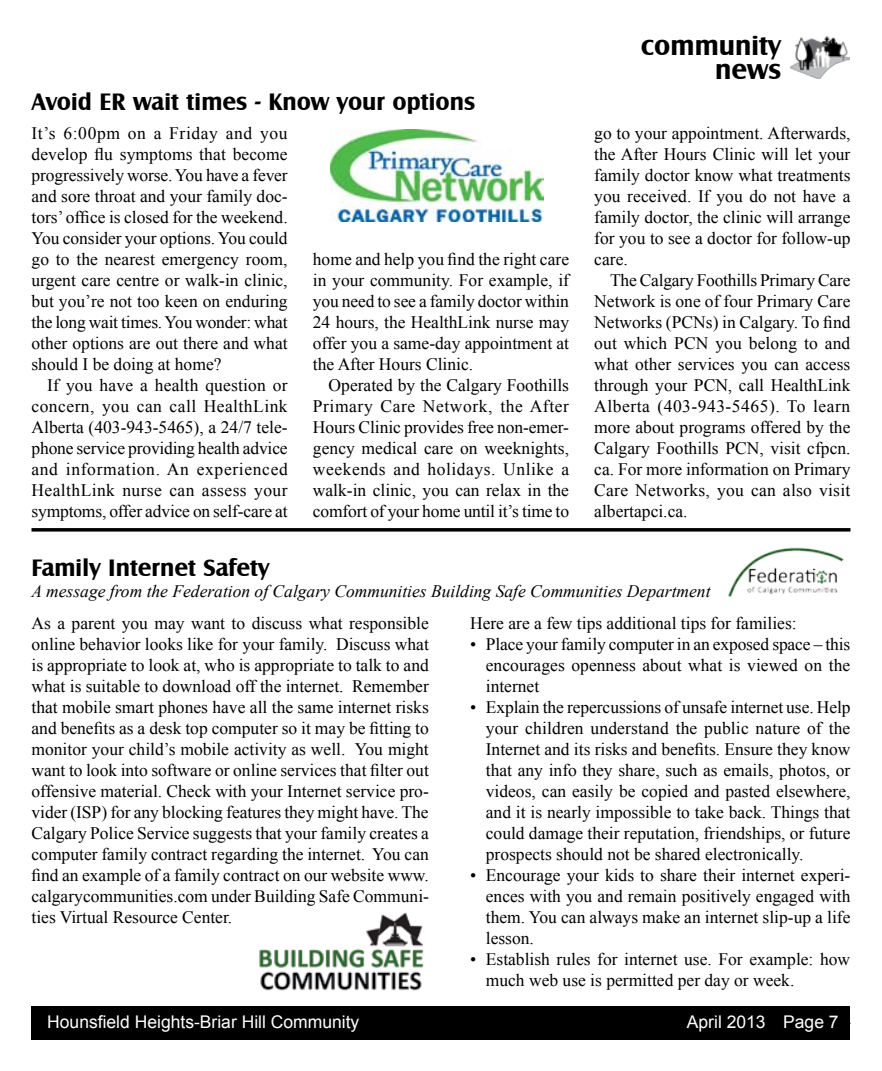
<style>
.page{position:relative;width:882px;height:1071px;background:#fff}
.page>*{position:absolute;margin:0;border:0;box-sizing:border-box;transform-origin:0 0}
.t1{font:700 28px/24.5px "Castle T";color:#000;text-align:right}
.t2{font:700 24.5px "Castle T";color:#000}
.t3{font:17.5px/21px "Times New Roman";color:#000;text-align:justify}
.t4{font:italic 17.5px "Times New Roman";color:#000}
.t5{font:17.5px "Arial";color:#fff}
</style>
<div class="page">
<div style="left:32px;top:1006px;width:818px;height:34px;background:#000"></div>
<img style="left:791px;top:37px;width:58px;height:42px">
<img style="left:331px;top:130px;width:212px;height:92px">
<img style="left:728px;top:547px;width:116px;height:50px">
<img style="left:259px;top:912px;width:165px;height:79px">
<svg style="left:32px;top:528px;width:818px;height:4px;background:#1f1f1f"></svg>
<h2 class="t2" style="left:32px;top:88px;width:445px">Avoid ER wait times - Know your options</h2>
<h1 class="t1" style="left:641px;top:33px;width:142px">community news</h1>
<p class="t3" style="left:32px;top:122px;width:258px">It’s 6:00pm on a Friday and you develop flu symptoms that become progressively worse. You have a fever and sore throat and your family doc&shy;tors’ office is closed for the weekend.<br>You consider your options. You could go to the nearest emergency room, urgent care centre or walk-in clinic, but you’re not too keen on enduring the long wait times. You wonder: what other options are out there and what should I be doing at home?</p>
<p class="t3" style="left:32px;top:374px;width:258px;text-indent:16px">If you have a health question or concern, you can call HealthLink Alberta (403-943-5465), a 24/7 tele&shy;phone service providing health advice and information. An experienced HealthLink nurse can assess your symptoms, offer advice on self-care at</p>
<h2 class="t2" style="left:32px;top:554px;width:239px">Family Internet Safety</h2>
<p class="t4" style="left:32px;top:579px;width:681px">A message from the Federation of Calgary Communities Building Safe Communities Department</p>
<p class="t3" style="left:470px;top:612px;width:328px">Here are a few tips additional tips for families:</p>
<p class="t3" style="left:486px;top:633px;width:366px;text-indent:-16px">• Place your family computer in an exposed space – this encourages openness about what is viewed on the internet</p>
<p class="t3" style="left:486px;top:696px;width:366px;text-indent:-16px">• Explain the repercussions of unsafe internet use. Help your children understand the public nature of the Internet and its risks and benefits. Ensure they know that any info they share, such as emails, photos, or videos, can easily be copied and pasted elsewhere, and it is nearly impossible to take back. Things that could damage their reputation, friendships, or future prospects should not be shared electronically.</p>
<p class="t3" style="left:486px;top:864px;width:366px;text-indent:-16px">• Encourage your kids to share their internet experi&shy;ences with you and remain positively engaged with them. You can always make an internet slip-up a life lesson.</p>
<p class="t3" style="left:486px;top:948px;width:366px;text-indent:-16px">• Establish rules for internet use. For example: how much web use is permitted per day or week.</p>
<p class="t3" style="left:594px;top:122px;width:258px">go to your appointment. Afterwards, the After Hours Clinic will let your family doctor know what treatments you received. If you do not have a family doctor, the clinic will arrange for you to see a doctor for follow-up care.</p>
<p class="t3" style="left:594px;top:269px;width:258px;text-indent:16px">The Calgary Foothills Primary Care Network is one of four Primary Care Networks (PCNs) in Calgary. To find out which PCN you belong to and what other services you can access through your PCN, call HealthLink Alberta (403-943-5465). To learn more about programs offered by the Calgary Foothills PCN, visit cfpcn. ca. For more information on Primary Care Networks, you can also visit albertapci.ca.</p>
<p class="t3" style="left:313px;top:249px;width:258px">home and help you find the right care in your community. For example, if you need to see a family doctor within 24 hours, the HealthLink nurse may offer you a same-day appointment at the After Hours Clinic.</p>
<p class="t3" style="left:313px;top:375px;width:258px;text-indent:16px">Operated by the Calgary Foothills Primary Care Network, the After Hours Clinic provides free non-emer&shy;gency medical care on weeknights, weekends and holidays. Unlike a walk-in clinic, you can relax in the comfort of your home until it’s time to</p>
<p class="t3" style="left:32px;top:612px;width:399px">As a parent you may want to discuss what responsible online behavior looks like for your family. Discuss what is appropriate to look at, who is appropriate to talk to and what is suitable to download off the internet. Remember that mobile smart phones have all the same internet risks and benefits as a desk top computer so it may be fitting to monitor your child’s mobile activity as well. You might want to look into software or online services that filter out offensive material. Check with your Internet service pro&shy;vider (ISP) for any blocking features they might have. The Calgary Police Service suggests that your family creates a computer family contract regarding the internet. You can find an example of a family contract on our website www. calgarycommunities.com under Building Safe Communi&shy;ties Virtual Resource Center.</p>
<p class="t5" style="left:47px;top:1010px;width:314px">Hounsfield Heights-Briar Hill Community</p>
<p class="t5" style="left:687px;top:1011px;width:153px">April 2013 Page 7</p>
</div>
